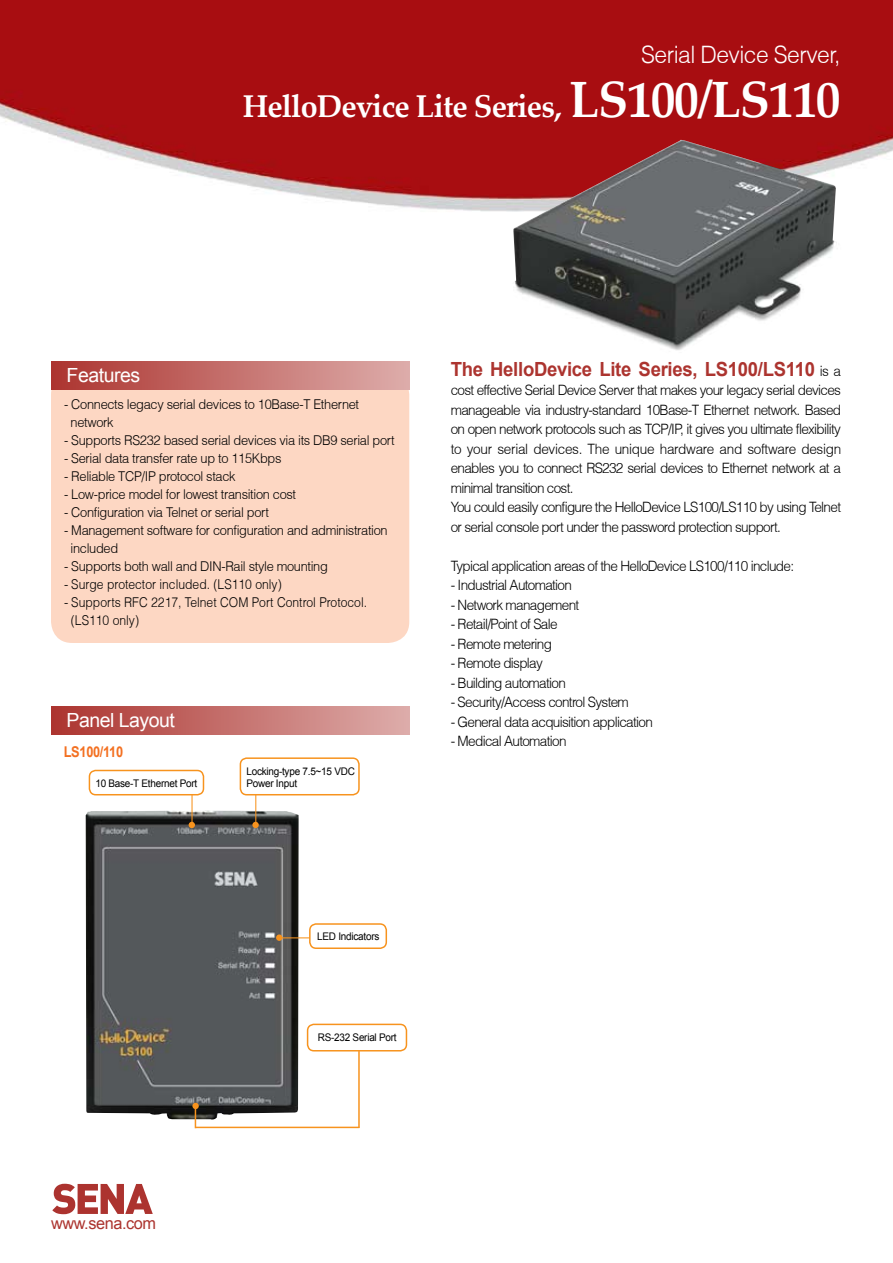
<style>
.page{position:relative;width:893px;height:1263px;background:#fff}
.page>*{position:absolute;margin:0;border:0;box-sizing:border-box;transform-origin:0 0}
.t1{font:700 31.5px "Palatino Linotype";letter-spacing:-.025em;color:#fff}
.t2{font:300 24px "Helvetica";letter-spacing:-.025em;color:#fff;scale:.95 1}
.t3{font:700 19.5px "Arial";letter-spacing:-.015em;color:#ac342f;scale:.95 1}
.t4{font:19.5px "Arial";letter-spacing:-.025em;color:#fff}
.t5{font:16.35px "Arial";letter-spacing:-.025em;color:#ac342f}
.t6{font:700 14.85px "Arial";letter-spacing:-.025em;color:#f37021;scale:.86 1}
.t7{font:300 14.25px/19.5px "Helvetica";letter-spacing:-.05em;color:#000;scale:.95 1}
.t8{font:300 13.5px/18px "Helvetica";letter-spacing:-.025em;color:#000;scale:.95 1}
.t9{font:300 13.5px/18px "Helvetica";color:#000;scale:.95 1}
.t10{font:10.5px/12.6px "Arial";letter-spacing:-.025em;color:#000;scale:.95 1}
.s1{font-size:51px}
.s2{font-family:"Helvetica";font-weight:300;font-size:14.25px;color:#000}
</style>
<div class="page">
<img style="left:0;top:0;width:893px;height:1215px">
<img style="left:86px;top:811px;width:213px;height:308px">
<div style="left:51px;top:374px;width:358px;height:269px;background:#fdd7c3;border-radius:21px"></div>
<div style="left:51px;top:361px;width:358px;height:29px;background:linear-gradient(to right,#ac342f,#ddacaa)"></div>
<div style="left:51px;top:706px;width:358px;height:29px;background:linear-gradient(to right,#ac342f,#ddacaa)"></div>
<div style="left:89px;top:770px;width:115px;height:25px;border:2px solid #f7931e;border-radius:6px"></div>
<svg style="left:189px;top:822px;width:6px;height:6px"></svg>
<hr style="left:191px;top:794px;width:2px;height:31px;background:#f7931e">
<div style="left:276px;top:934px;width:6px;height:7px;background:#f7931e;border-radius:50%"></div>
<hr style="left:279px;top:937px;width:31px;height:1px;background:#f7931e">
<div style="left:240px;top:757px;width:120px;height:38px;border:2px solid #f7931e;border-radius:6px"></div>
<div style="left:252px;top:822px;width:7px;height:6px;background:#f7931e;border-radius:50%"></div>
<hr style="left:255px;top:794px;width:1px;height:31px;background:#f7931e">
<div style="left:309px;top:923px;width:78px;height:26px;border:2px solid #f7931e;border-radius:6px"></div>
<div style="left:192px;top:1103px;width:7px;height:6px;background:#f7931e;border-radius:50%"></div>
<hr style="left:196px;top:1127px;width:163px;height:1px;background:#f7931e">
<svg style="left:195px;top:1109px;width:1px;height:19px"></svg>
<hr style="left:358px;top:1051px;width:2px;height:77px;background:#f7931e">
<div style="left:307px;top:1024px;width:100px;height:27px;border:2px solid #f7931e;border-radius:6px"></div>
<svg style="left:52px;top:1184px;width:101px;height:30px"></svg>
<img style="left:511px;top:140px;width:330px;height:215px">
<h2 class="t2" style="left:641px;top:39px;width:211px">Serial Device Server,</h2>
<h1 class="t1" style="left:243px;top:84px;width:599px">HelloDevice Lite Series, <span class="s1">LS100/LS110</span></h1>
<h3 class="t4" style="left:67px;top:363px;width:75px">Features</h3>
<p class="t8" style="left:71px;top:395px;width:305px;text-indent:-6px">- Connects legacy serial devices to 10Base-T Ethernet network</p>
<p class="t8" style="left:64px;top:431px;width:349px">- Supports RS232 based serial devices via its DB9 serial port</p>
<p class="t8" style="left:64px;top:449px;width:230px">- Serial data transfer rate up to 115Kbps</p>
<p class="t8" style="left:64px;top:467px;width:182px">- Reliable TCP/IP protocol stack</p>
<p class="t8" style="left:64px;top:485px;width:246px">- Low-price model for lowest transition cost</p>
<p class="t8" style="left:64px;top:503px;width:217px">- Configuration via Telnet or serial port</p>
<p class="t8" style="left:71px;top:521px;width:335px;text-indent:-6px">- Management software for configuration and administration included</p>
<p class="t8" style="left:64px;top:557px;width:279px">- Supports both wall and DIN-Rail style mounting</p>
<p class="t9" style="left:64px;top:575px;width:231px">- Surge protector included. (LS110 only)</p>
<p class="t9" style="left:71px;top:593px;width:313px;text-indent:-7px">- Supports RFC 2217, Telnet COM Port Control Protocol. (LS110 only)</p>
<h3 class="t4" style="left:67px;top:708px;width:110px">Panel Layout</h3>
<p class="t6" style="left:64px;top:742px;width:71px">LS100/110</p>
<p class="t10" style="left:95px;top:777px;width:109px">10 Base-T Ethernet Port</p>
<p class="t10" style="left:246px;top:765px;width:116px">Locking-type 7.5~15 VDC<br>Power Input</p>
<h3 class="t3" style="left:451px;top:356px;width:412px">The HelloDevice Lite Series, LS100/LS110 <span class="s2">is a</span></h3>
<p class="t7" style="left:451px;top:380px;width:413px">cost effective Serial Device Server that makes your legacy serial devices manageable via industry-standard 10Base-T Ethernet network. Based on open network protocols such as TCP/IP, it gives you ultimate flexibility to your serial devices. The unique hardware and software design enables you to connect RS232 serial devices to Ethernet network at a minimal transition cost.<br>You could easily configure the HelloDevice LS100/LS110 by using Telnet or serial console port under the password protection support.</p>
<p class="t7" style="left:451px;top:556px;width:363px">Typical application areas of the HelloDevice LS100/110 include:</p>
<p class="t7" style="left:451px;top:575px;width:129px">- Industrial Automation</p>
<p class="t7" style="left:451px;top:595px;width:137px">- Network management</p>
<p class="t7" style="left:451px;top:614px;width:114px">- Retail/Point of Sale</p>
<p class="t7" style="left:451px;top:634px;width:108px">- Remote metering</p>
<p class="t7" style="left:451px;top:653px;width:98px">- Remote display</p>
<p class="t7" style="left:451px;top:673px;width:123px">- Building automation</p>
<p class="t7" style="left:451px;top:692px;width:189px">- Security/Access control System</p>
<p class="t7" style="left:451px;top:712px;width:214px">- General data acquisition application</p>
<p class="t7" style="left:451px;top:731px;width:123px">- Medical Automation</p>
<p class="t10" style="left:317px;top:930px;width:67px">LED Indicators</p>
<p class="t10" style="left:318px;top:1031px;width:85px">RS-232 Serial Port</p>
<p class="t5" style="left:51px;top:1212px;width:107px">www.sena.com</p>
</div>
